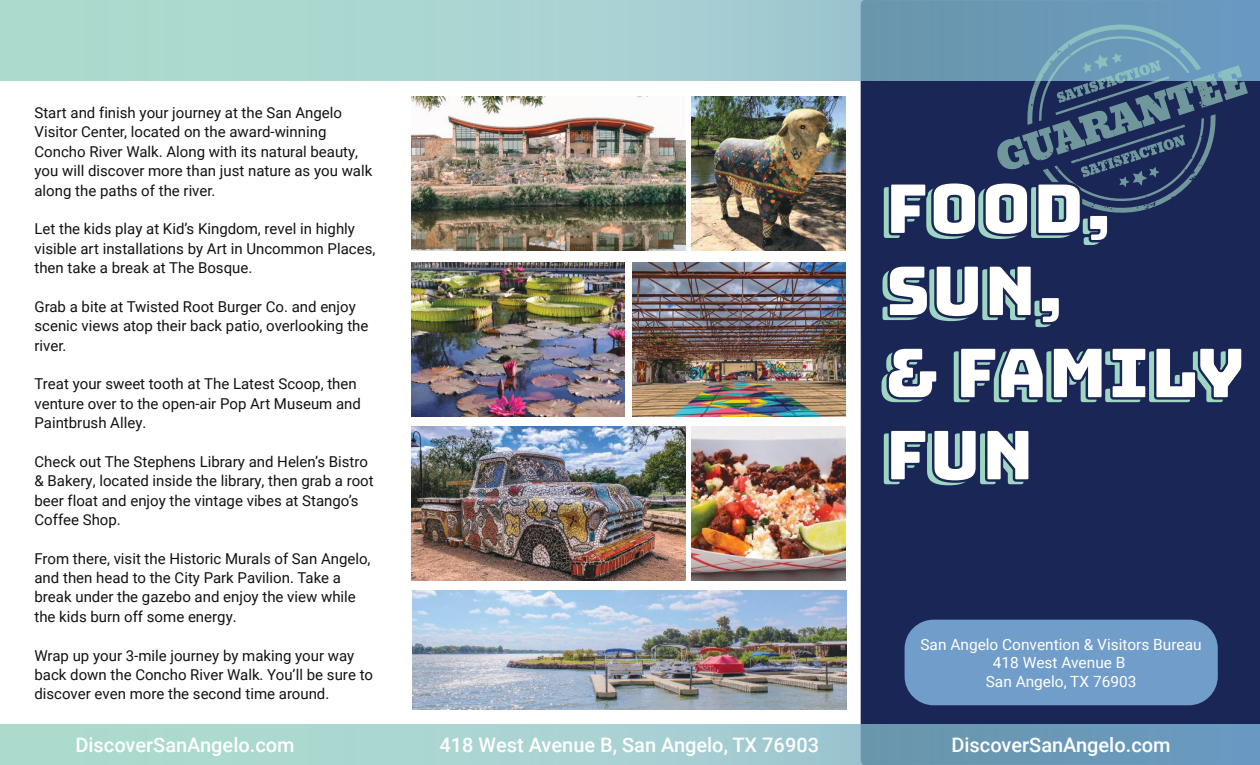
<style>
.page{position:relative;width:1260px;height:765px;background:#fff}
.page>*{position:absolute;margin:0;border:0;box-sizing:border-box;transform-origin:0 0}
.t1{font:70.62px/82.1px "Bungee";color:#fff}
.t2{font:500 20px "Roboto";color:#fff}
.t3{font:15.5px/18.5px "Roboto";color:#fff;text-align:center}
.t4{font:15px/19.4px "Roboto";color:#111213}
</style>
<div class="page">
<img style="left:411px;top:97px;width:274px;height:154px">
<div style="left:861px;top:80px;width:399px;height:645px;background:#1a2655"></div>
<svg style="left:0;top:0;width:1260px;height:80px;background:#9fcbcc"></svg>
<img style="left:411px;top:262px;width:214px;height:154px">
<img style="left:632px;top:262px;width:214px;height:154px">
<img style="left:692px;top:97px;width:154px;height:154px">
<img style="left:411px;top:426px;width:274px;height:154px">
<img style="left:692px;top:426px;width:154px;height:154px">
<svg style="left:0;top:725px;width:1260px;height:40px;background:#94c1c8"></svg>
<div style="left:905px;top:620px;width:313px;height:85px;background:#709dc9;border-radius:29px"></div>
<img style="left:413px;top:591px;width:434px;height:119px">
<svg style="left:888px;top:25px;width:360px;height:219px;background:#385075"></svg>
<div style="left:886px;top:262px;width:176px;height:64px;background:#1a2655"></div>
<div style="left:885px;top:345px;width:55px;height:56px;background:#1a2655"></div>
<div style="left:957px;top:345px;width:288px;height:56px;background:#1a2655"></div>
<div style="left:888px;top:427px;width:144px;height:57px;background:#1a2655"></div>
<p class="t4" style="left:34px;top:102px;width:339px">Start and finish your journey at the San Angelo Visitor Center, located on the award-winning Concho River Walk. Along with its natural beauty, you will discover more than just nature as you walk along the paths of the river.</p>
<p class="t4" style="left:34px;top:219px;width:342px">Let the kids play at Kid’s Kingdom, revel in highly visible art installations by Art in Uncommon Places, then take a break at The Bosque.</p>
<p class="t4" style="left:34px;top:296px;width:336px">Grab a bite at Twisted Root Burger Co. and enjoy scenic views atop their back patio, overlooking the river.</p>
<p class="t4" style="left:34px;top:374px;width:328px">Treat your sweet tooth at The Latest Scoop, then venture over to the open-air Pop Art Museum and<br>Paintbrush Alley.</p>
<p class="t4" style="left:34px;top:451px;width:341px">Check out The Stephens Library and Helen’s Bistro &amp; Bakery, located inside the library, then grab a root beer float and enjoy the vintage vibes at Stango’s Coffee Shop.</p>
<p class="t4" style="left:34px;top:548px;width:338px">From there, visit the Historic Murals of San Angelo, and then head to the City Park Pavilion. Take a break under the gazebo and enjoy the view while the kids burn off some energy.</p>
<p class="t4" style="left:34px;top:645px;width:340px">Wrap up your 3-mile journey by making your way back down the Concho River Walk. You’ll be sure to discover even more the second time around.</p>
<h2 class="t2" style="left:75px;top:731px;width:221px">DiscoverSanAngelo.com</h2>
<h2 class="t2" style="left:439px;top:731px;width:381px">418 West Avenue B, San Angelo, TX 76903</h2>
<h2 class="t2" style="left:951px;top:731px;width:221px">DiscoverSanAngelo.com</h2>
<h1 class="t1" style="left:885px;top:169px;width:362px">FOOD,<br>SUN,<br>&amp; FAMILY<br>FUN</h1>
<p class="t3" style="left:920px;top:635px;width:283px">San Angelo Convention &amp; Visitors Bureau<br>418 West Avenue B<br>San Angelo, TX 76903</p>
</div>
